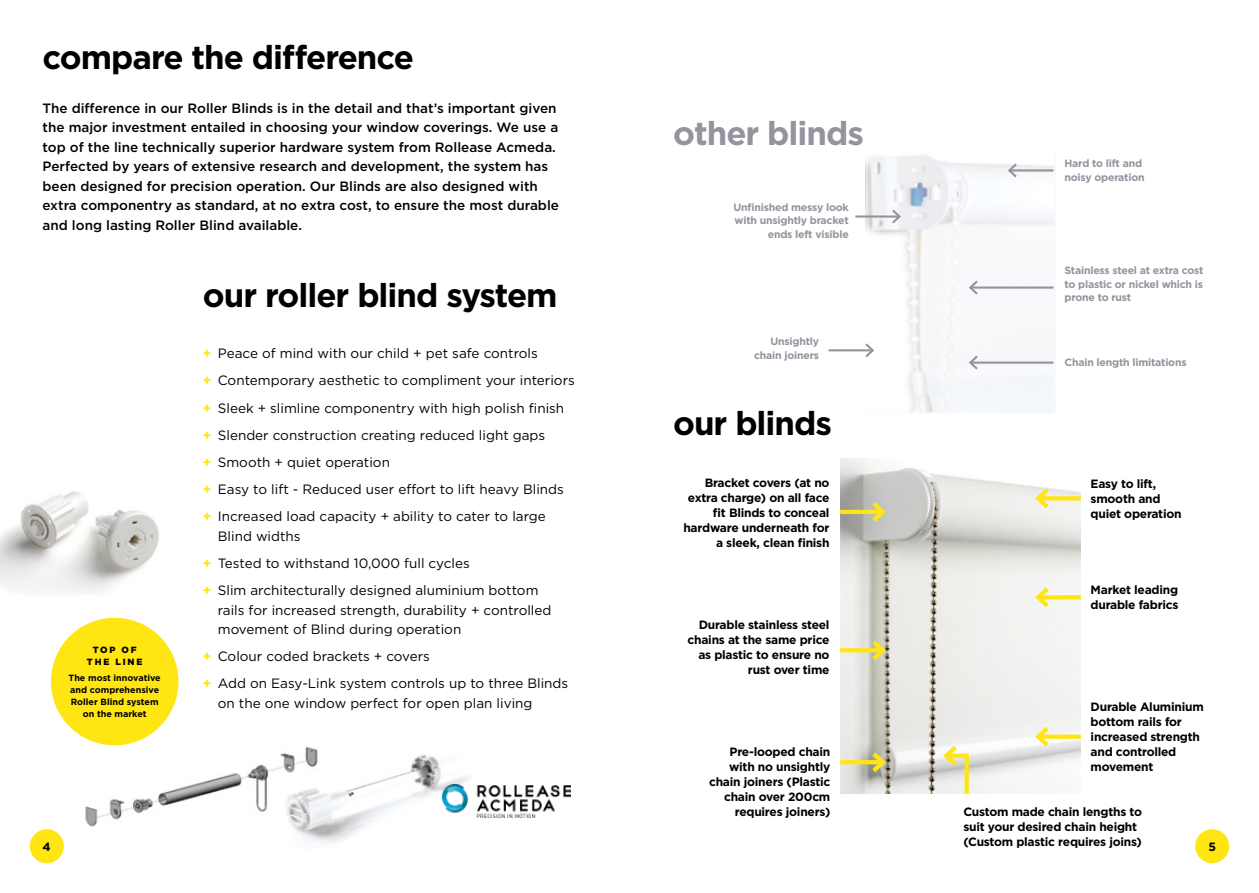
<style>
.page{position:relative;width:1259px;height:893px;background:#fff}
.page>*{position:absolute;margin:0;border:0;box-sizing:border-box;transform-origin:0 0}
.t1{font:700 33px "Gotham";letter-spacing:-.03em;color:#000}
.t2{font:700 33px "Gotham";letter-spacing:-.03em;color:#96929e}
.t3{font:13.5px/27.2px "Gotham";color:#000}
.t4{font:500 13.5px/19.5px "Gotham";color:#000}
.t5{font:700 12px/15px "Gotham";letter-spacing:-.02em;color:#000}
.t6{font:700 10.5px/13.5px "Gotham";letter-spacing:-.02em;color:#96929e;text-align:right}
.t7{font:700 9px/12px "Gotham";color:#000;text-align:center}
.t8{font:900 9px/12px "Gotham";letter-spacing:.2em;color:#000;text-align:center}
.s1{font-weight:700;color:#ffe512}
</style>
<div class="page">
<div style="left:30px;top:829px;width:34px;height:34px;background:#ffe512;border-radius:50%"></div>
<div style="left:1195px;top:829px;width:34px;height:34px;background:#ffe512;border-radius:50%"></div>
<svg style="left:866px;top:155px;width:188px;height:258px"></svg>
<hr style="left:1009px;top:169px;width:44px;height:3px;background:#96929e">
<svg style="left:1006px;top:161px;width:13px;height:19px"></svg>
<hr style="left:970px;top:286px;width:83px;height:3px;background:#96929e">
<svg style="left:967px;top:278px;width:13px;height:19px"></svg>
<hr style="left:970px;top:362px;width:83px;height:2px;background:#96929e">
<svg style="left:967px;top:353px;width:13px;height:19px"></svg>
<hr style="left:828px;top:349px;width:44px;height:2px;background:#96929e">
<svg style="left:863px;top:341px;width:13px;height:19px"></svg>
<hr style="left:855px;top:215px;width:44px;height:3px;background:#96929e">
<svg style="left:890px;top:207px;width:12px;height:19px"></svg>
<img style="left:0;top:491px;width:159px;height:101px">
<img style="left:336px;top:754px;width:142px;height:88px">
<img style="left:85px;top:746px;width:251px;height:97px">
<img style="left:442px;top:784px;width:128px;height:33px">
<svg style="left:50px;top:617px;width:134px;height:134px"></svg>
<img style="left:840px;top:459px;width:241px;height:335px">
<svg style="left:940px;top:741px;width:31px;height:53px"></svg>
<svg style="left:1053px;top:496px;width:28px;height:4px"></svg>
<svg style="left:1032px;top:484px;width:21px;height:29px"></svg>
<svg style="left:1053px;top:595px;width:28px;height:4px"></svg>
<svg style="left:1032px;top:583px;width:21px;height:29px"></svg>
<div style="left:1038px;top:734px;width:43px;height:5px;background:#ffe512"></div>
<svg style="left:1032px;top:722px;width:21px;height:29px"></svg>
<hr style="left:840px;top:510px;width:43px;height:4px;background:#ffe512">
<svg style="left:868px;top:498px;width:21px;height:28px"></svg>
<svg style="left:840px;top:648px;width:28px;height:4px"></svg>
<svg style="left:868px;top:636px;width:21px;height:29px"></svg>
<svg style="left:840px;top:760px;width:28px;height:4px"></svg>
<svg style="left:868px;top:748px;width:21px;height:29px"></svg>
<h1 class="t1" style="left:43px;top:35px;width:373px">compare the difference</h1>
<p class="t4" style="left:43px;top:98px;width:518px">The difference in our Roller Blinds is in the detail and that’s important given the major investment entailed in choosing your window coverings. We use a top of the line technically superior hardware system from Rollease Acmeda.<br>Perfected by years of extensive research and development, the system has been designed for precision operation. Our Blinds are also designed with extra componentry as standard, at no extra cost, to ensure the most durable and long lasting Roller Blind available.</p>
<h1 class="t1" style="left:203px;top:274px;width:356px">our roller blind system</h1>
<h1 class="t2" style="left:673px;top:112px;width:192px">other blinds</h1>
<p class="t6" style="left:733px;top:200px;width:117px">Unfinished messy look with unsightly bracket ends left visible</p>
<p class="t6" style="left:1064px;top:157px;width:82px;text-align:left">Hard to lift and noisy operation</p>
<p class="t6" style="left:1064px;top:264px;width:140px;text-align:justify">Stainless steel at extra cost to plastic or nickel which is prone to rust</p>
<p class="t6" style="left:754px;top:335px;width:67px">Unsightly chain joiners</p>
<p class="t3" style="left:203px;top:340px;width:373px"><span class="s1">+</span> Peace of mind with our child + pet safe controls<br><span class="s1">+</span> Contemporary aesthetic to compliment your interiors <span class="s1">+</span> Sleek + slimline componentry with high polish finish <span class="s1">+</span> Slender construction creating reduced light gaps<br><span class="s1">+</span> Smooth + quiet operation<br><span class="s1">+</span> Easy to lift - Reduced user effort to lift heavy Blinds <span class="s1">+</span> Increased load capacity + ability to cater to large</p>
<p class="t3" style="left:203px;top:522px;width:337px;text-indent:15px">Blind widths<br><span class="s1">+</span> Tested to withstand 10,000 full cycles<br><span class="s1">+</span> Slim architecturally designed aluminium bottom</p>
<p class="t3" style="left:218px;top:600px;width:335px;line-height:19.5px">rails for increased strength, durability + controlled movement of Blind during operation</p>
<p class="t3" style="left:203px;top:642px;width:367px"><span class="s1">+</span> Colour coded brackets + covers<br><span class="s1">+</span> Add on Easy-Link system controls up to three Blinds</p>
<p class="t3" style="left:218px;top:689px;width:316px">on the one window perfect for open plan living</p>
<p class="t6" style="left:1064px;top:356px;width:124px">Chain length limitations</p>
<h1 class="t1" style="left:673px;top:401px;width:160px">our blinds</h1>
<p class="t5" style="left:683px;top:475px;width:148px;text-align:right">Bracket covers (at no extra charge) on all face fit Blinds to conceal hardware underneath for a sleek, clean finish</p>
<p class="t5" style="left:1090px;top:476px;width:93px">Easy to lift, smooth and quiet operation</p>
<p class="t5" style="left:1090px;top:583px;width:89px">Market leading durable fabrics</p>
<p class="t5" style="left:687px;top:617px;width:143px;text-align:right">Durable stainless steel chains at the same price as plastic to ensure no rust over time</p>
<p class="t8" style="left:87px;top:643px;width:57px">TOP OF<br>THE LINE</p>
<p class="t7" style="left:69px;top:672px;width:94px">The most innovative and comprehensive<br>Roller Blind system on the market</p>
<p class="t5" style="left:1090px;top:700px;width:115px">Durable Aluminium bottom rails for increased strength and controlled movement</p>
<p class="t5" style="left:709px;top:744px;width:123px;text-align:right">Pre-looped chain with no unsightly chain joiners (Plastic chain over 200cm requires joiners)</p>
<p class="t5" style="left:963px;top:805px;width:180px">Custom made chain lengths to suit your desired chain height (Custom plastic requires joins)</p>
<p class="t5" style="left:43px;top:839px;width:10px">4</p>
<p class="t5" style="left:1208px;top:839px;width:9px">5</p>
</div>
